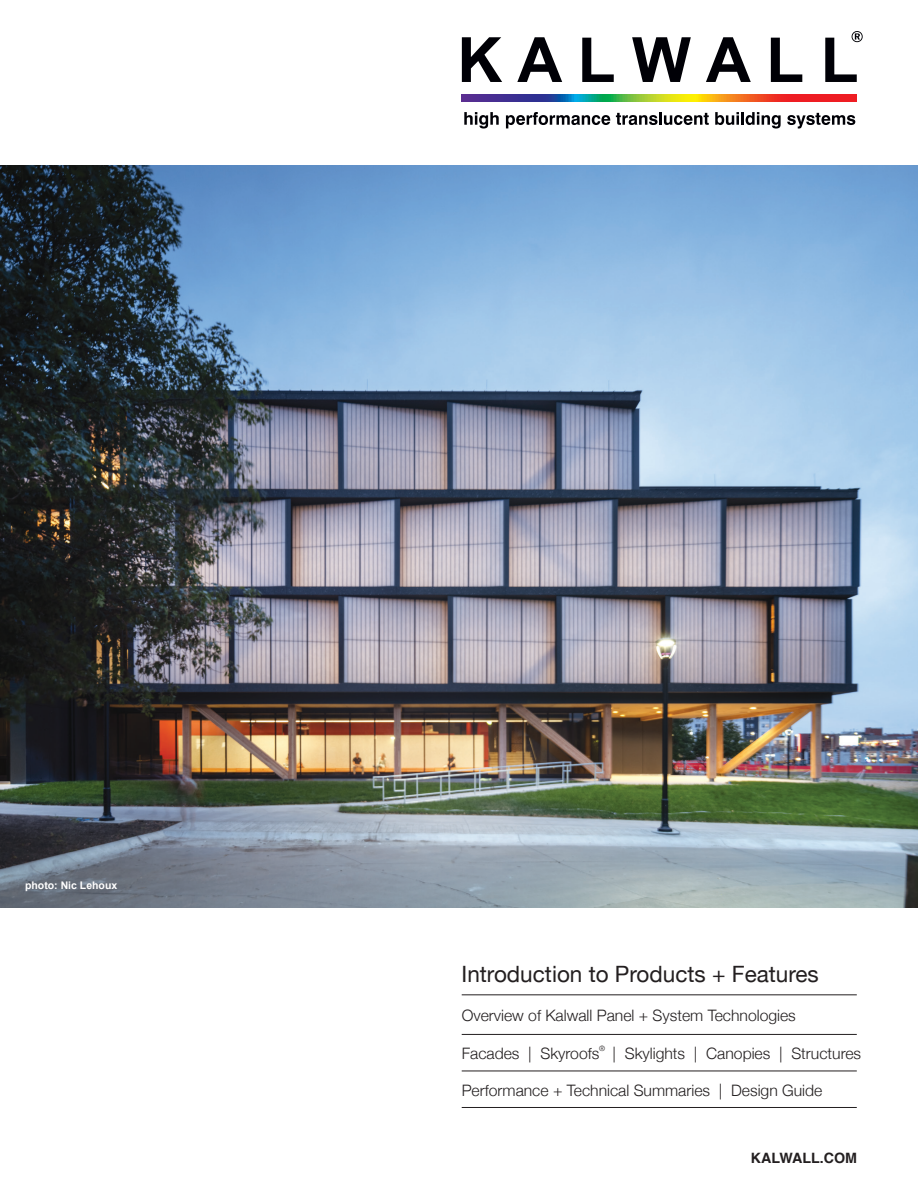
<style>
.page{position:relative;width:918px;height:1188px;background:#fff}
.page>*{position:absolute;margin:0;border:0;box-sizing:border-box;transform-origin:0 0}
.t1{font:22.5px "Helvetica Neue";color:#231f20}
.t2{font:300 15.75px "Helvetica Neue";color:#231f20}
.t3{font:700 14.25px "Helvetica";color:#231f20}
.t4{font:700 10.5px "Arial";color:#fff}
.t5{font:300 7.5px "Helvetica Neue";color:#231f20}
</style>
<div class="page">
<img style="left:0;top:165px;width:918px;height:742px">
<svg style="left:462px;top:37px;width:40px;height:45px"></svg>
<svg style="left:517px;top:37px;width:45px;height:45px"></svg>
<svg style="left:582px;top:38px;width:32px;height:44px"></svg>
<svg style="left:632px;top:37px;width:59px;height:45px"></svg>
<svg style="left:706px;top:37px;width:45px;height:45px"></svg>
<svg style="left:771px;top:38px;width:31px;height:44px"></svg>
<svg style="left:825px;top:31px;width:38px;height:51px"></svg>
<svg style="left:464px;top:112px;width:35px;height:17px"></svg>
<svg style="left:506px;top:112px;width:104px;height:16px"></svg>
<svg style="left:616px;top:112px;width:93px;height:13px"></svg>
<svg style="left:715px;top:112px;width:66px;height:17px"></svg>
<svg style="left:787px;top:113px;width:68px;height:16px"></svg>
<svg style="left:462px;top:94px;width:395px;height:8px"></svg>
<hr style="left:462px;top:994px;width:395px;height:1px;background:#231f20">
<hr style="left:462px;top:1107px;width:395px;height:1px;background:#231f20">
<hr style="left:462px;top:1071px;width:395px;height:1px;background:#231f20">
<hr style="left:462px;top:1034px;width:395px;height:1px;background:#231f20">
<p class="t4" style="left:25px;top:878px;width:94px">photo: Nic Lehoux</p>
<p class="t1" style="left:462px;top:957px;width:359px">Introduction to Products + Features</p>
<p class="t2" style="left:462px;top:1003px;width:336px">Overview of Kalwall Panel + System Technologies</p>
<p class="t2" style="left:462px;top:1040px;width:401px">Facades | Skyroofs | Skylights | Canopies | Structures</p>
<p class="t2" style="left:462px;top:1078px;width:362px">Performance + Technical Summaries | Design Guide</p>
<p class="t5" style="left:599px;top:1043px;width:7px">®</p>
<p class="t3" style="left:751px;top:1146px;width:108px">KALWALL.COM</p>
</div>
